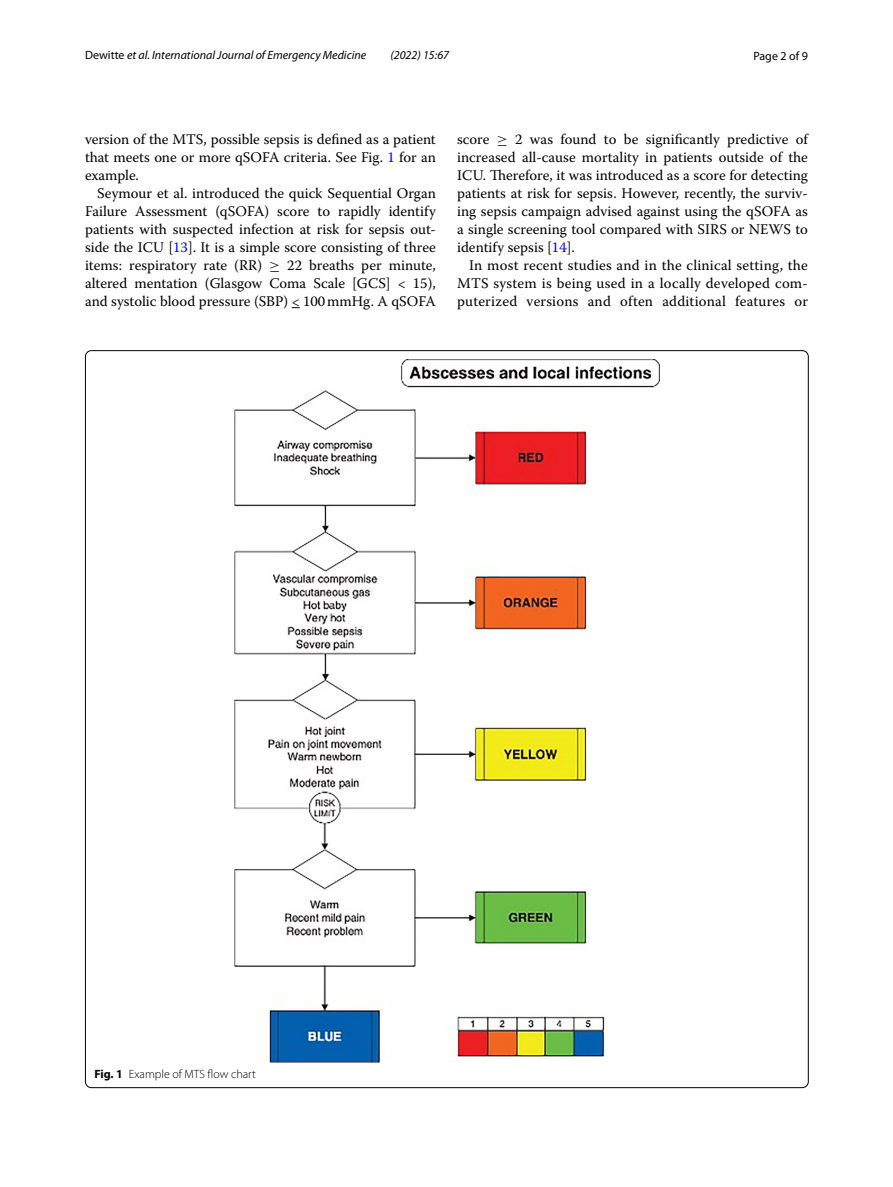
<style>
.page{position:relative;width:893px;height:1187px;background:#fff}
.page>*{position:absolute;margin:0;border:0;box-sizing:border-box;transform-origin:0 0}
.t1{font:14.7px/18px "Warnock Pro";color:#000;text-align:justify}
.t2{font:italic 12px "Myriad Pro";color:#000}
.t3{font:300 12px "Myriad Pro";color:#000}
.t4{font:12px "Myriad Pro";color:#000}
.s1{font-style:normal}
.s2{color:#00f}
.s3{font-family:"MTSY"}
.s4{font-weight:700}
</style>
<div class="page">
<img style="left:234px;top:359px;width:425px;height:703px">
<p class="t2" style="left:85px;top:48px;width:283px"><span class="s1">Dewitte</span> et al. International Journal of Emergency Medicine</p>
<p class="t2" style="left:390px;top:48px;width:60px">(2022) 15:67</p>
<p class="t4" style="left:753px;top:48px;width:56px">Page 2 of 9</p>
<p class="t1" style="left:85px;top:130px;width:352px">version of the MTS, possible sepsis is defined as a patient that meets one or more qSOFA criteria. See Fig. <span class="s2">1</span> for an example.</p>
<p class="t1" style="left:85px;top:184px;width:352px;text-indent:12px">Seymour et al. introduced the quick Sequential Organ Failure Assessment (qSOFA) score to rapidly identify patients with suspected infection at risk for sepsis out&shy;side the ICU [<span class="s2">13</span>]. It is a simple score consisting of three items: respiratory rate (RR) <span class="s3">≥</span> 22 breaths per minute, altered mentation (Glasgow Coma Scale [GCS] &lt; 15), and systolic blood pressure (SBP) &lt; 100mmHg. A qSOFA</p>
<p class="t1" style="left:457px;top:130px;width:352px">score <span class="s3">≥</span> 2 was found to be significantly predictive of increased all-cause mortality in patients outside of the ICU. Therefore, it was introduced as a score for detecting patients at risk for sepsis. However, recently, the surviv&shy;ing sepsis campaign advised against using the qSOFA as a single screening tool compared with SIRS or NEWS to identify sepsis [<span class="s2">14</span>].</p>
<p class="t1" style="left:457px;top:256px;width:352px;text-indent:12px">In most recent studies and in the clinical setting, the MTS system is being used in a locally developed com&shy;puterized versions and often additional features or</p>
<p class="t3" style="left:94px;top:1067px;width:163px"><span class="s4">Fig. 1</span> Example of MTS flow chart</p>
</div>
